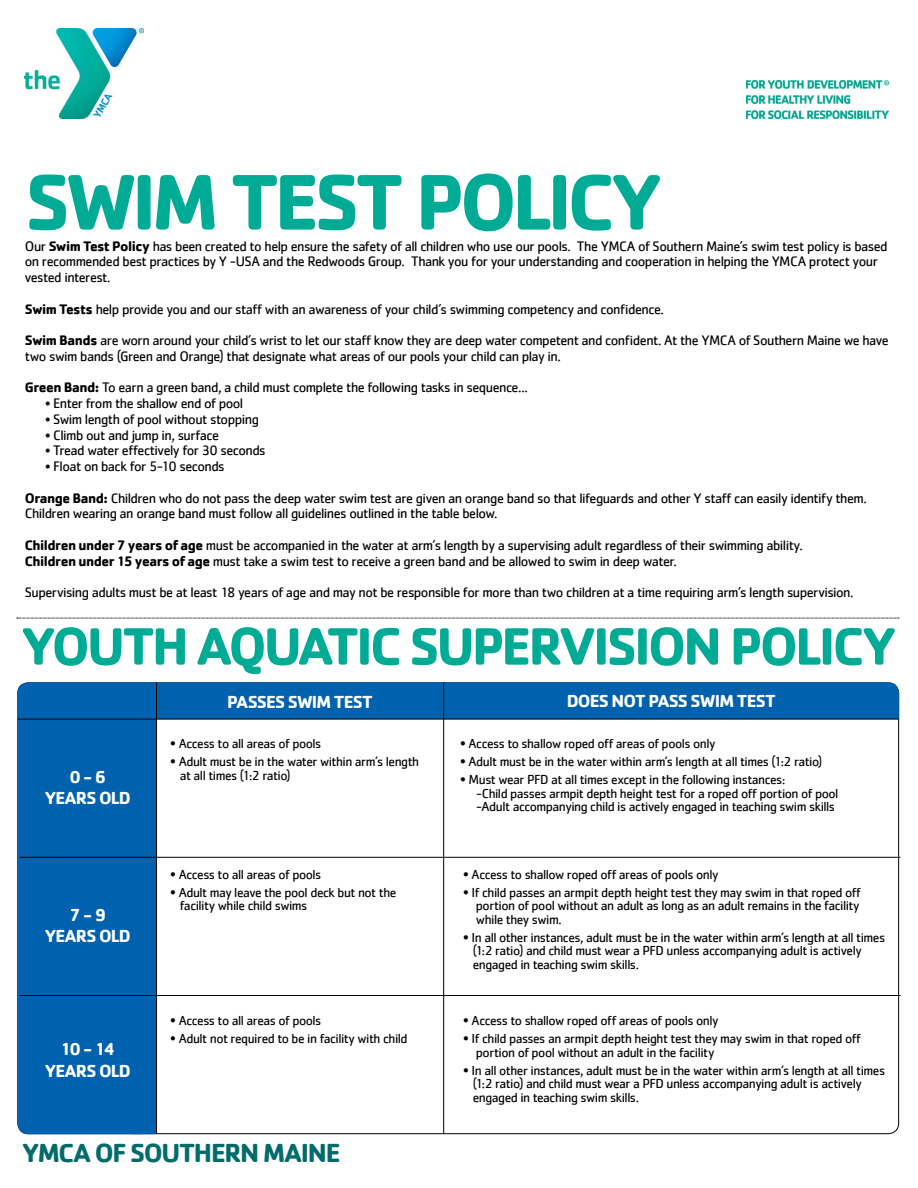
<style>
.page{position:relative;width:918px;height:1188px;background:#fff}
.page>*{position:absolute;margin:0;border:0;box-sizing:border-box;transform-origin:0 0}
.t1{font:700 81.6px "Cachet";letter-spacing:-.06em;color:#00ab95}
.t2{font:700 54.45px "Cachet";letter-spacing:-.055em;color:#00ab95}
.t3{font:700 27px "Cachet";letter-spacing:-.045em;color:#006b6b}
.t4{font:700 18px/21.6px "Cachet";letter-spacing:-.045em;color:#fff;text-align:center}
.t5{font:14.25px/15.8px "Cachet";letter-spacing:-.04em;color:#000}
.t6{font:13.5px/13.5px "Cachet";letter-spacing:-.035em;color:#000}
.s1{font-weight:700}
.s2{font-size:15px}
</style>
<div class="page">
<div style="left:18px;top:683px;width:881px;height:24px;background:#0061af;border-radius:10px"></div>
<div style="left:17px;top:683px;width:882px;height:25px;border:1px solid #0061af;border-radius:10px"></div>
<div style="left:17px;top:697px;width:882px;height:22px;background:#0061af;border:1px solid #0061af"></div>
<div style="left:132px;top:711px;width:25px;height:423px;background:#0061af"></div>
<div style="left:18px;top:708px;width:133px;height:426px;background:#0061af;border-radius:10px"></div>
<div style="left:18px;top:708px;width:134px;height:426px;border:1px solid #0061af;border-radius:10px"></div>
<img style="left:25px;top:28px;width:118px;height:91px">
<img style="left:746px;top:80px;width:143px;height:39px">
<hr style="left:18px;top:719px;width:881px;height:1px;background:#000">
<hr style="left:156px;top:683px;width:1px;height:451px;background:#000">
<hr style="left:20px;top:857px;width:881px;height:1px;background:#000">
<svg style="left:17px;top:618px;width:882px;height:1px"></svg>
<hr style="left:20px;top:995px;width:881px;height:1px;background:#000">
<hr style="left:443px;top:683px;width:1px;height:451px;background:#000">
<h1 class="t1" style="left:25px;top:149px;width:639px">SWIM TEST POLICY</h1>
<p class="t5" style="left:25px;top:238px;width:864px">Our <span class="s1">Swim Test Policy</span> has been created to help ensure the safety of all children who use our pools. The YMCA of Southern Maine’s swim test policy is based on recommended best practices by Y -USA and the Redwoods Group. Thank you for your understanding and cooperation in helping the YMCA protect your vested interest.</p>
<p class="t5" style="left:25px;top:301px;width:641px"><span class="s1">Swim Tests</span> help provide you and our staff with an awareness of your child’s swimming competency and confidence.</p>
<p class="t5" style="left:25px;top:332px;width:866px"><span class="s1">Swim Bands</span> are worn around your child’s wrist to let our staff know they are deep water competent and confident. At the YMCA of Southern Maine we have two swim bands (Green and Orange) that designate what areas of our pools your child can play in.</p>
<p class="t5" style="left:25px;top:379px;width:505px"><span class="s1">Green Band:</span> To earn a green band, a child must complete the following tasks in sequence...</p>
<p class="t5" style="left:45px;top:395px;width:200px">• Enter from the shallow end of pool</p>
<p class="t5" style="left:45px;top:411px;width:215px">• Swim length of pool without stopping</p>
<p class="t5" style="left:45px;top:427px;width:176px">• Climb out and jump in, surface</p>
<p class="t5" style="left:45px;top:442px;width:222px">• Tread water effectively for 30 seconds</p>
<p class="t5" style="left:45px;top:458px;width:181px">• Float on back for 5-10 seconds</p>
<p class="t5" style="left:25px;top:490px;width:844px"><span class="s1">Orange Band:</span> Children who do not pass the deep water swim test are given an orange band so that lifeguards and other Y staff can easily identify them.<br>Children wearing an orange band must follow all guidelines outlined in the table below.</p>
<p class="t5" style="left:25px;top:537px;width:779px"><span class="s1">Children under 7 years of age</span> must be accompanied in the water at arm’s length by a supervising adult regardless of their swimming ability.<br><span class="s1">Children under 15 years of age</span> must take a swim test to receive a green band and be allowed to swim in deep water.</p>
<p class="t5" style="left:25px;top:584px;width:830px">Supervising adults must be at least 18 years of age and may not be responsible for more than two children at a time requiring arm’s length supervision.</p>
<h2 class="t2" style="left:21px;top:611px;width:877px">YOUTH AQUATIC SUPERVISION POLICY</h2>
<p class="t4" style="left:45px;top:765px;width:88px">0 - 6<br>YEARS OLD</p>
<p class="t4" style="left:45px;top:903px;width:88px">7 - 9<br>YEARS OLD</p>
<p class="t4" style="left:45px;top:1037px;width:88px">10 - 14<br>YEARS OLD</p>
<p class="t4" style="left:227px;top:690px;width:147px">PASSES SWIM TEST</p>
<p class="t4" style="left:567px;top:690px;width:210px">DOES NOT PASS SWIM TEST</p>
<p class="t6" style="left:170px;top:737px;width:153px"><span class="s2">•</span> Access to all areas of pools</p>
<p class="t6" style="left:180px;top:755px;width:241px;text-indent:-10px"><span class="s2">•</span> Adult must be in the water within arm’s length at all times (1:2 ratio)</p>
<p class="t6" style="left:460px;top:737px;width:257px"><span class="s2">•</span> Access to shallow roped off areas of pools only</p>
<p class="t6" style="left:460px;top:755px;width:364px"><span class="s2">•</span> Adult must be in the water within arm’s length at all times (1:2 ratio)</p>
<p class="t6" style="left:476px;top:773px;width:364px;text-indent:-16px"><span class="s2">•</span> Must wear PFD at all times except in the following instances:<br>-Child passes armpit depth height test for a roped off portion of pool -Adult accompanying child is actively engaged in teaching swim skills</p>
<p class="t6" style="left:170px;top:867px;width:153px"><span class="s2">•</span> Access to all areas of pools</p>
<p class="t6" style="left:180px;top:885px;width:218px;text-indent:-10px"><span class="s2">•</span> Adult may leave the pool deck but not the facility while child swims</p>
<p class="t6" style="left:463px;top:867px;width:257px"><span class="s2">•</span> Access to shallow roped off areas of pools only</p>
<p class="t6" style="left:476px;top:885px;width:387px;text-align:justify;text-indent:-13px"><span class="s2">•</span> If child passes an armpit depth height test they may swim in that roped off portion of pool without an adult as long as an adult remains in the facility while they swim.</p>
<p class="t6" style="left:473px;top:930px;width:414px;text-indent:-10px"><span class="s2">•</span> In all other instances, adult must be in the water within arm’s length at all times (1:2 ratio) and child must wear a PFD unless accompanying adult is actively engaged in teaching swim skills.</p>
<p class="t6" style="left:170px;top:1014px;width:153px"><span class="s2">•</span> Access to all areas of pools</p>
<p class="t6" style="left:170px;top:1032px;width:239px"><span class="s2">•</span> Adult not required to be in facility with child</p>
<p class="t6" style="left:463px;top:1014px;width:257px"><span class="s2">•</span> Access to shallow roped off areas of pools only</p>
<p class="t6" style="left:476px;top:1032px;width:387px;text-indent:-13px"><span class="s2">•</span> If child passes an armpit depth height test they may swim in that roped off portion of pool without an adult in the facility</p>
<p class="t6" style="left:473px;top:1063px;width:414px;text-indent:-10px"><span class="s2">•</span> In all other instances, adult must be in the water within arm’s length at all times (1:2 ratio) and child must wear a PFD unless accompanying adult is actively engaged in teaching swim skills.</p>
<h3 class="t3" style="left:22px;top:1135px;width:320px">YMCA OF SOUTHERN MAINE</h3>
</div>
